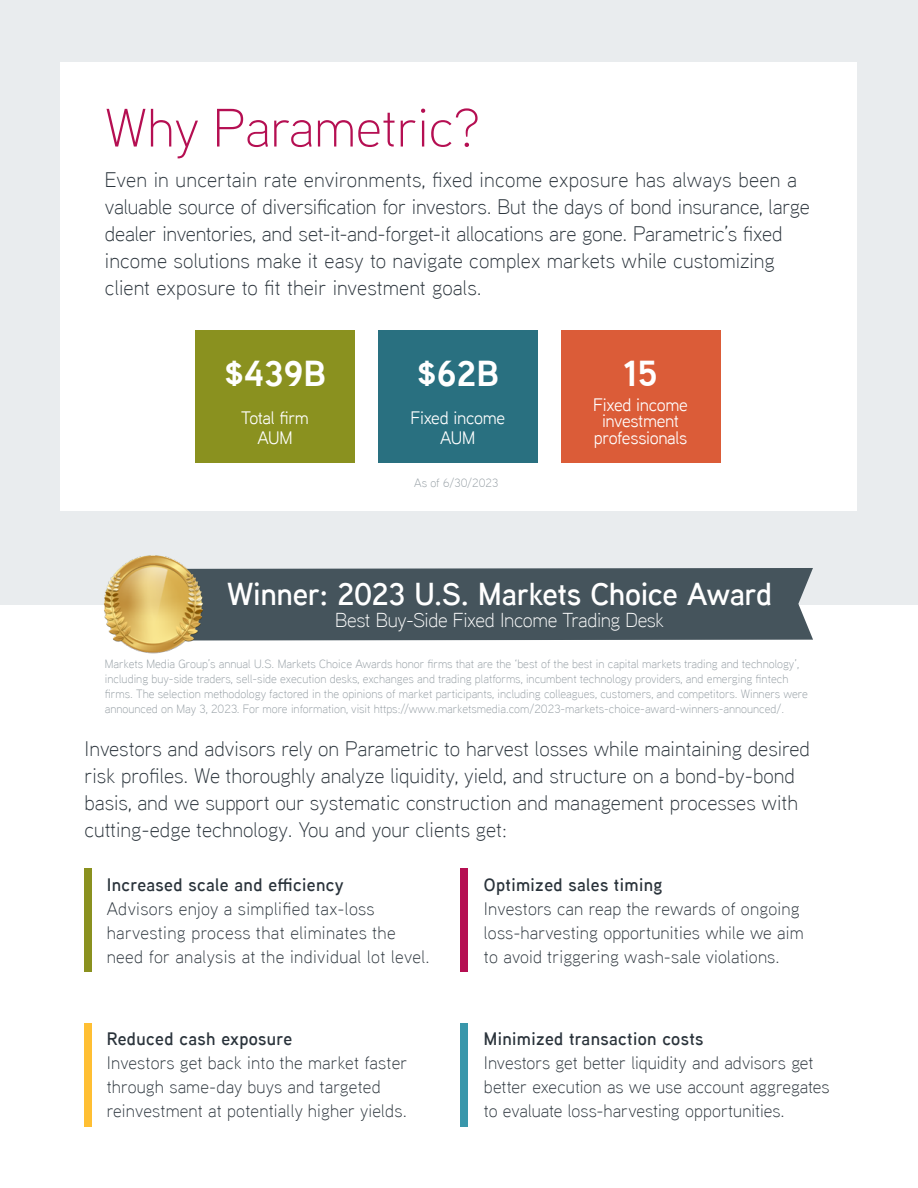
<style>
.page{position:relative;width:918px;height:1188px;background:#fff}
.page>*{position:absolute;margin:0;border:0;box-sizing:border-box;transform-origin:0 0}
.t1{font:300 54px "Aaux Next";color:#b50f52}
.t2{font:700 36px "Aaux Next";color:#fff}
.t3{font:600 31.65px "Aaux Next";letter-spacing:-.015em;color:#fff}
.t4{font:300 21px/27px "Aaux Next";color:#2a333b}
.t5{font:300 20.1px "Aaux Next";letter-spacing:-.02em;color:#fff}
.t6{font:300 18px/24px "Aaux Next";letter-spacing:.01em;color:#2a333b}
.t7{font:600 18px "Aaux Next";letter-spacing:.02em;color:#2a333b}
.t8{font:18px/19.5px "Aaux Next";letter-spacing:-.02em;color:#fff;text-align:center}
.t9{font:300 12px/15px "Aaux Next";color:#939ca2}
</style>
<div class="page">
<div style="left:0;top:0;width:918px;height:605px;background:#e9ecee"></div>
<div style="left:61px;top:63px;width:796px;height:448px;background:#fff"></div>
<div style="left:85px;top:868px;width:7px;height:104px;background:#8a911f"></div>
<div style="left:85px;top:1023px;width:7px;height:104px;background:#ffbf33"></div>
<div style="left:460px;top:1023px;width:7px;height:104px;background:#3997ab"></div>
<div style="left:460px;top:868px;width:7px;height:104px;background:#b50f52"></div>
<div style="left:195px;top:330px;width:160px;height:133px;background:#8a911f"></div>
<div style="left:378px;top:330px;width:160px;height:133px;background:#297080"></div>
<div style="left:561px;top:330px;width:160px;height:133px;background:#db5c38"></div>
<div style="left:203px;top:568px;width:610px;height:73px;background:#45545c"></div>
<img style="left:103px;top:555px;width:100px;height:98px">
<h1 class="t1" style="left:105px;top:92px;width:376px">Why Parametric?</h1>
<p class="t4" style="left:105px;top:165px;width:706px">Even in uncertain rate environments, fixed income exposure has always been a valuable source of diversification for investors. But the days of bond insurance, large dealer inventories, and set-it-and-forget-it allocations are gone. Parametric’s fixed income solutions make it easy to navigate complex markets while customizing client exposure to fit their investment goals.</p>
<h2 class="t2" style="left:224px;top:349px;width:103px">$439B</h2>
<p class="t8" style="left:241px;top:408px;width:69px">Total firm<br>AUM</p>
<h2 class="t2" style="left:417px;top:349px;width:84px">$62B</h2>
<p class="t8" style="left:410px;top:408px;width:96px">Fixed income<br>AUM</p>
<p class="t9" style="left:414px;top:475px;width:86px">As of 6/30/2023</p>
<h2 class="t2" style="left:624px;top:349px;width:36px">15</h2>
<p class="t8" style="left:593px;top:396px;width:96px;line-height:16.5px">Fixed income investment professionals</p>
<h3 class="t3" style="left:227px;top:572px;width:547px">Winner: 2023 U.S. Markets Choice Award</h3>
<p class="t5" style="left:335px;top:606px;width:331px">Best Buy-Side Fixed Income Trading Desk</p>
<p class="t9" style="left:105px;top:656px;width:704px">Markets Media Group’s annual U.S. Markets Choice Awards honor firms that are the ‘best of the best in capital markets trading and technology’, including buy-side traders, sell-side execution desks, exchanges and trading platforms, incumbent technology providers, and emerging fintech firms. The selection methodology factored in the opinions of market participants, including colleagues, customers, and competitors. Winners were announced on May 3, 2023. For more information, visit https://www.marketsmedia.com/2023-markets-choice-award-winners-announced/.</p>
<p class="t4" style="left:85px;top:735px;width:727px">Investors and advisors rely on Parametric to harvest losses while maintaining desired risk profiles. We thoroughly analyze liquidity, yield, and structure on a bond-by-bond basis, and we support our systematic construction and management processes with cutting-edge technology. You and your clients get:</p>
<p class="t7" style="left:107px;top:872px;width:239px">Increased scale and efficiency</p>
<p class="t6" style="left:107px;top:896px;width:324px">Advisors enjoy a simplified tax-loss harvesting process that eliminates the need for analysis at the individual lot level.</p>
<p class="t7" style="left:107px;top:1026px;width:187px">Reduced cash exposure</p>
<p class="t6" style="left:107px;top:1050px;width:302px">Investors get back into the market faster through same-day buys and targeted reinvestment at potentially higher yields.</p>
<p class="t7" style="left:484px;top:872px;width:180px">Optimized sales timing</p>
<p class="t6" style="left:484px;top:896px;width:321px">Investors can reap the rewards of ongoing loss-harvesting opportunities while we aim to avoid triggering wash-sale violations.</p>
<p class="t7" style="left:484px;top:1026px;width:221px">Minimized transaction costs</p>
<p class="t6" style="left:484px;top:1050px;width:347px">Investors get better liquidity and advisors get better execution as we use account aggregates to evaluate loss-harvesting opportunities.</p>
</div>
